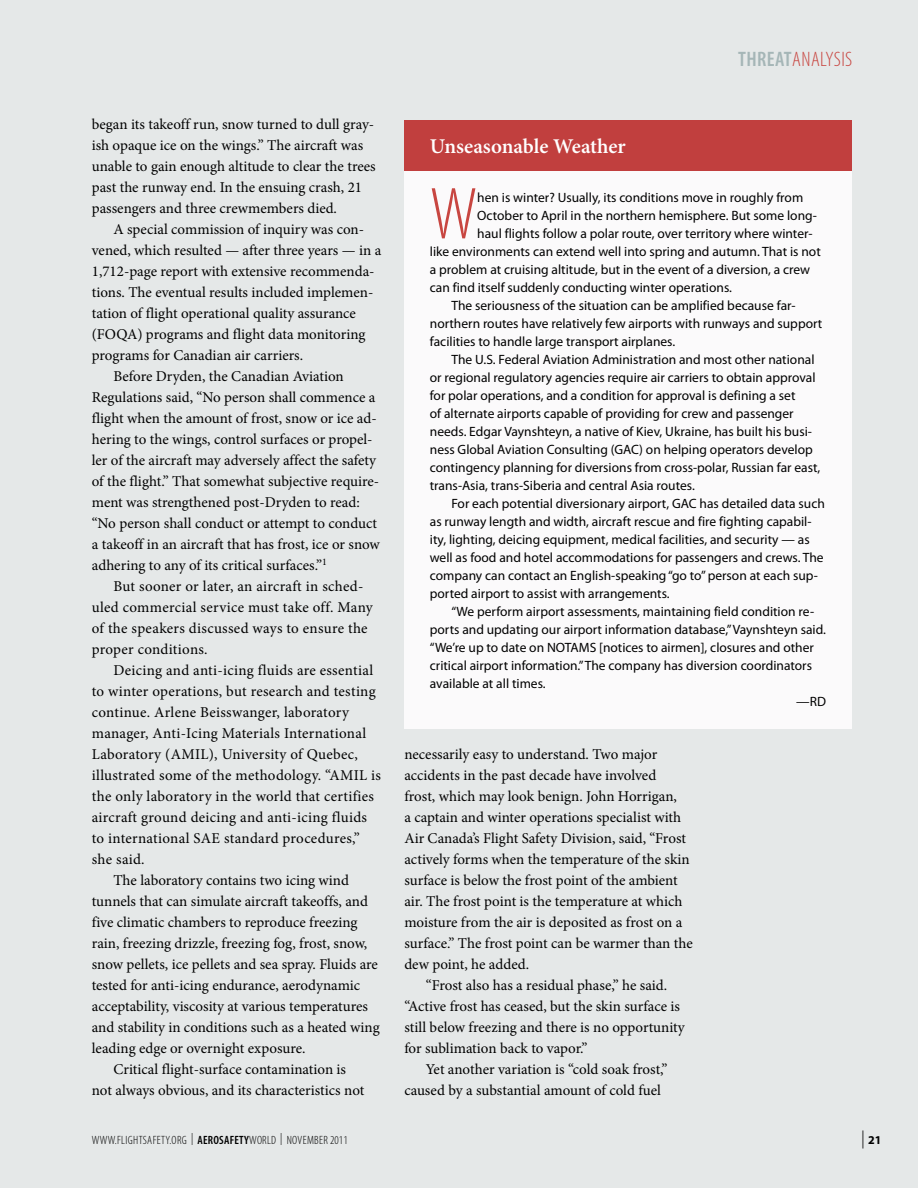
<style>
.page{position:relative;width:918px;height:1188px;background:#e5e8e8}
.page>*{position:absolute;margin:0;border:0;box-sizing:border-box;transform-origin:0 0}
.t1{font:300 condensed 74.4px "Myriad Pro";color:#c84641}
.t2{font:600 21px "Minion Pro";color:#fff}
.t3{font:300 condensed 21px "Myriad Pro";letter-spacing:.02em;color:#c84641}
.t4{font:15px/21px "Minion Pro";color:#000}
.t5{font:15px "Minion Pro";letter-spacing:.02em;color:#000}
.t6{font:13.5px "Myriad Pro";color:#000}
.t7{font:300 condensed 12px "Myriad Pro";letter-spacing:.03em;color:#000}
.t8{font:700 12px "Myriad Pro";color:#000}
.s1{font-weight:600;color:#a5b6b7}
.s2{font-weight:600}
.s3{font-weight:300;font-size:18px}
</style>
<div class="page">
<div style="left:404px;top:170px;width:448px;height:559px;background:#fbfafb"></div>
<div style="left:404px;top:120px;width:448px;height:51px;background:#c13f3e"></div>
<p class="t4" style="left:92px;top:114px;width:285px">began its takeoff run, snow turned to dull gray&shy;ish opaque ice on the wings.” The aircraft was unable to gain enough altitude to clear the trees past the runway end. In the ensuing crash, 21 passengers and three crewmembers died.</p>
<p class="t4" style="left:113px;top:219px;width:252px">A special commission of inquiry was con-</p>
<p class="t4" style="left:92px;top:240px;width:291px">vened, which resulted — after three years — in a</p>
<p class="t4" style="left:92px;top:261px;width:284px">1,712-page report with extensive recommenda-</p>
<p class="t4" style="left:92px;top:282px;width:283px">tions. The eventual results included implemen-</p>
<p class="t4" style="left:92px;top:303px;width:266px">tation of flight operational quality assurance</p>
<p class="t4" style="left:92px;top:324px;width:275px">(FOQA) programs and flight data monitoring</p>
<p class="t4" style="left:92px;top:345px;width:213px">programs for Canadian air carriers.</p>
<p class="t4" style="left:113px;top:366px;width:232px">Before Dryden, the Canadian Aviation</p>
<p class="t4" style="left:92px;top:387px;width:285px">Regulations said, “No person shall commence a</p>
<p class="t4" style="left:92px;top:408px;width:286px">flight when the amount of frost, snow or ice ad-</p>
<p class="t4" style="left:92px;top:429px;width:282px">hering to the wings, control surfaces or propel-</p>
<p class="t4" style="left:92px;top:450px;width:286px">ler of the aircraft may adversely affect the safety</p>
<p class="t4" style="left:92px;top:471px;width:289px">of the flight.” That somewhat subjective require-</p>
<p class="t4" style="left:92px;top:492px;width:270px">ment was strengthened post-Dryden to read:</p>
<p class="t4" style="left:92px;top:513px;width:287px">“No person shall conduct or attempt to conduct</p>
<p class="t4" style="left:92px;top:534px;width:290px">a takeoff in an aircraft that has frost, ice or snow</p>
<p class="t4" style="left:92px;top:555px;width:237px">adhering to any of its critical surfaces.”<sup>1</sup></p>
<p class="t4" style="left:113px;top:576px;width:251px">But sooner or later, an aircraft in sched-</p>
<p class="t5" style="left:92px;top:597px;width:282px">uled commercial service must take off. Many</p>
<p class="t5" style="left:92px;top:618px;width:277px">of the speakers discussed ways to ensure the</p>
<p class="t4" style="left:92px;top:639px;width:117px">proper conditions.</p>
<p class="t5" style="left:113px;top:660px;width:261px">Deicing and anti-icing fluids are essential</p>
<p class="t4" style="left:92px;top:681px;width:285px">to winter operations, but research and testing</p>
<p class="t4" style="left:92px;top:702px;width:259px">continue. Arlene Beisswanger, laboratory</p>
<p class="t4" style="left:92px;top:723px;width:276px">manager, Anti-Icing Materials International</p>
<p class="t5" style="left:92px;top:744px;width:268px">Laboratory (AMIL), University of Quebec,</p>
<p class="t5" style="left:92px;top:765px;width:291px">illustrated some of the methodology. “AMIL is</p>
<p class="t5" style="left:92px;top:786px;width:284px">the only laboratory in the world that certifies</p>
<p class="t5" style="left:92px;top:807px;width:277px">aircraft ground deicing and anti-icing fluids</p>
<p class="t4" style="left:92px;top:828px;width:270px">to international SAE standard procedures,”</p>
<p class="t4" style="left:92px;top:849px;width:54px">she said.</p>
<p class="t4" style="left:113px;top:870px;width:237px">The laboratory contains two icing wind</p>
<p class="t4" style="left:92px;top:891px;width:278px">tunnels that can simulate aircraft takeoffs, and</p>
<p class="t4" style="left:92px;top:912px;width:267px">five climatic chambers to reproduce freezing</p>
<p class="t4" style="left:92px;top:933px;width:277px">rain, freezing drizzle, freezing fog, frost, snow,</p>
<p class="t4" style="left:92px;top:954px;width:288px">snow pellets, ice pellets and sea spray. Fluids are</p>
<p class="t4" style="left:92px;top:975px;width:270px">tested for anti-icing endurance, aerodynamic</p>
<p class="t4" style="left:92px;top:996px;width:278px">acceptability, viscosity at various temperatures</p>
<p class="t4" style="left:92px;top:1017px;width:289px">and stability in conditions such as a heated wing</p>
<p class="t4" style="left:92px;top:1038px;width:215px">leading edge or overnight exposure.</p>
<p class="t4" style="left:113px;top:1059px;width:234px">Critical flight-surface contamination is</p>
<p class="t4" style="left:92px;top:1080px;width:274px">not always obvious, and its characteristics not</p>
<h2 class="t2" style="left:430px;top:132px;width:198px">Unseasonable Weather</h2>
<h2 class="t3" style="left:738px;top:47px;width:116px"><span class="s1">THREAT</span>ANALYSIS</h2>
<h1 class="t1" style="left:430px;top:170px;width:49px">W</h1>
<p class="t6" style="left:477px;top:190px;width:327px">hen is winter? Usually, its conditions move in roughly from</p>
<p class="t6" style="left:477px;top:208px;width:341px">October to April in the northern hemisphere. But some long-</p>
<p class="t6" style="left:477px;top:226px;width:337px">haul flights follow a polar route, over territory where winter-</p>
<p class="t6" style="left:430px;top:244px;width:392px">like environments can extend well into spring and autumn. That is not</p>
<p class="t6" style="left:430px;top:262px;width:382px">a problem at cruising altitude, but in the event of a diversion, a crew</p>
<p class="t6" style="left:430px;top:280px;width:304px">can find itself suddenly conducting winter operations.</p>
<p class="t6" style="left:451px;top:298px;width:346px">The seriousness of the situation can be amplified because far-</p>
<p class="t6" style="left:430px;top:316px;width:394px">northern routes have relatively few airports with runways and support</p>
<p class="t6" style="left:430px;top:334px;width:247px">facilities to handle large transport airplanes.</p>
<p class="t6" style="left:451px;top:352px;width:365px">The U.S. Federal Aviation Administration and most other national</p>
<p class="t6" style="left:430px;top:370px;width:387px">or regional regulatory agencies require air carriers to obtain approval</p>
<p class="t6" style="left:430px;top:387px;width:367px">for polar operations, and a condition for approval is defining a set</p>
<p class="t6" style="left:430px;top:405px;width:365px">of alternate airports capable of providing for crew and passenger</p>
<p class="t6" style="left:430px;top:423px;width:384px">needs. Edgar Vaynshteyn, a native of Kiev, Ukraine, has built his busi-</p>
<p class="t6" style="left:430px;top:441px;width:384px">ness Global Aviation Consulting (GAC) on helping operators develop</p>
<p class="t6" style="left:430px;top:459px;width:392px">contingency planning for diversions from cross-polar, Russian far east,</p>
<p class="t6" style="left:430px;top:477px;width:267px">trans-Asia, trans-Siberia and central Asia routes.</p>
<p class="t6" style="left:451px;top:495px;width:375px">For each potential diversionary airport, GAC has detailed data such</p>
<p class="t6" style="left:430px;top:513px;width:383px">as runway length and width, aircraft rescue and fire fighting capabil-</p>
<p class="t6" style="left:430px;top:531px;width:381px">ity, lighting, deicing equipment, medical facilities, and security — as</p>
<p class="t6" style="left:430px;top:549px;width:395px">well as food and hotel accommodations for passengers and crews. The</p>
<p class="t6" style="left:430px;top:567px;width:390px">company can contact an English-speaking “go to” person at each sup-</p>
<p class="t6" style="left:430px;top:585px;width:241px">ported airport to assist with arrangements.</p>
<p class="t6" style="left:451px;top:603px;width:364px">“We perform airport assessments, maintaining field condition re-</p>
<p class="t6" style="left:430px;top:621px;width:398px">ports and updating our airport information database,” Vaynshteyn said.</p>
<p class="t6" style="left:430px;top:639px;width:386px">“We’re up to date on NOTAMS [notices to airmen], closures and other</p>
<p class="t6" style="left:430px;top:657px;width:384px">critical airport information.” The company has diversion coordinators</p>
<p class="t6" style="left:430px;top:675px;width:117px">available at all times.</p>
<p class="t6" style="left:796px;top:693px;width:31px">—RD</p>
<p class="t4" style="left:404px;top:744px;width:254px">necessarily easy to understand. Two major</p>
<p class="t4" style="left:404px;top:765px;width:253px">accidents in the past decade have involved</p>
<p class="t4" style="left:404px;top:786px;width:274px">frost, which may look benign. John Horrigan,</p>
<p class="t4" style="left:404px;top:807px;width:278px">a captain and winter operations specialist with</p>
<p class="t4" style="left:404px;top:828px;width:283px">Air Canada’s Flight Safety Division, said, “Frost</p>
<p class="t4" style="left:404px;top:849px;width:287px">actively forms when the temperature of the skin</p>
<p class="t4" style="left:404px;top:870px;width:275px">surface is below the frost point of the ambient</p>
<p class="t4" style="left:404px;top:891px;width:280px">air. The frost point is the temperature at which</p>
<p class="t4" style="left:404px;top:912px;width:280px">moisture from the air is deposited as frost on a</p>
<p class="t4" style="left:404px;top:933px;width:290px">surface.” The frost point can be warmer than the</p>
<p class="t4" style="left:404px;top:954px;width:126px">dew point, he added.</p>
<p class="t4" style="left:426px;top:975px;width:243px">“Frost also has a residual phase,” he said.</p>
<p class="t4" style="left:404px;top:996px;width:277px">“Active frost has ceased, but the skin surface is</p>
<p class="t4" style="left:404px;top:1017px;width:282px">still below freezing and there is no opportunity</p>
<p class="t4" style="left:404px;top:1038px;width:185px">for sublimation back to vapor.”</p>
<p class="t4" style="left:426px;top:1059px;width:243px">Yet another variation is “cold soak frost,”</p>
<p class="t4" style="left:404px;top:1080px;width:258px">caused by a substantial amount of cold fuel</p>
<p class="t7" style="left:92px;top:1133px;width:257px">WWW.FLIGHTSAFETY.ORG | <span class="s2">AEROSAFETY</span>WORLD | NOVEMBER 2011</p>
<p class="t8" style="left:861px;top:1132px;width:22px"><span class="s3">|</span> 21</p>
</div>
